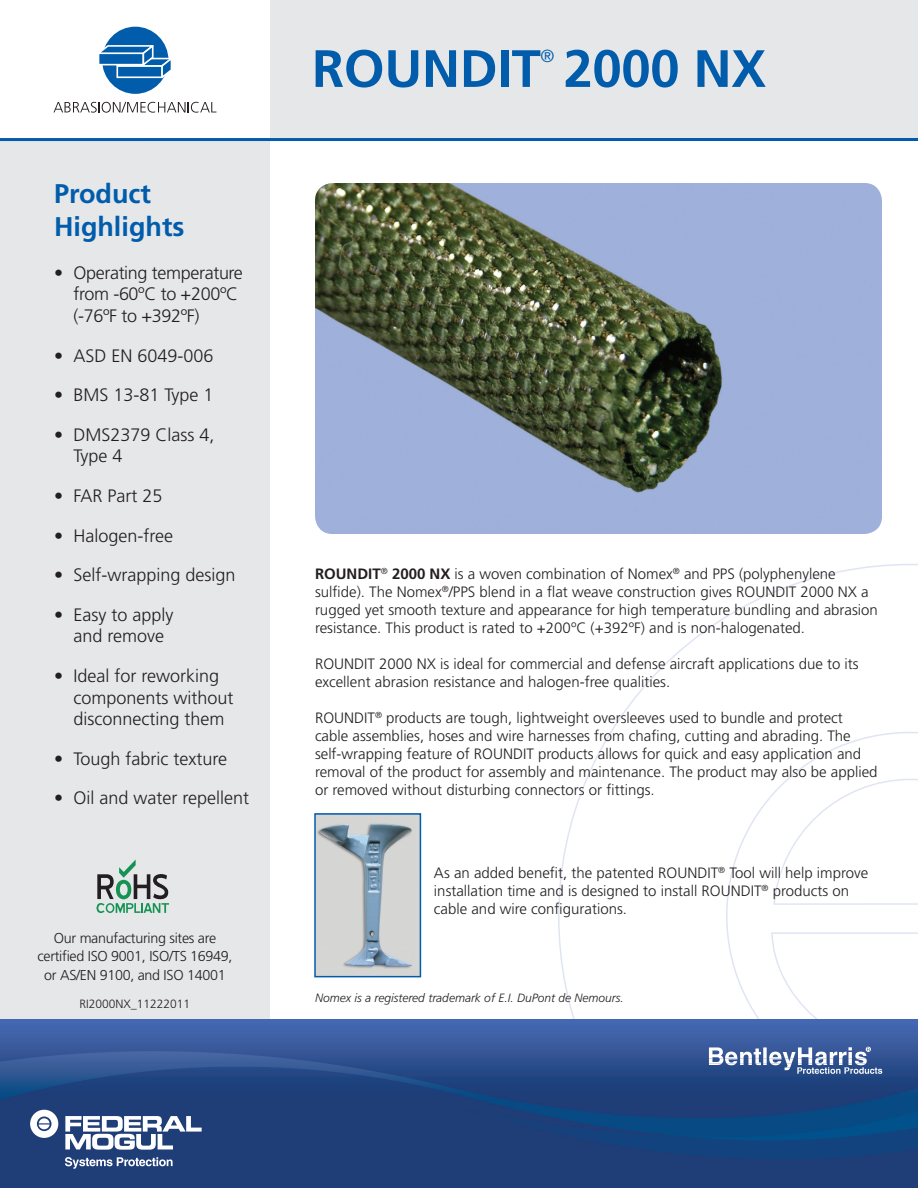
<style>
.page{position:relative;width:918px;height:1188px;background:#fff}
.page>*{position:absolute;margin:0;border:0;box-sizing:border-box;transform-origin:0 0}
.Product_Name{font:700 52.5px "Frutiger";letter-spacing:-.005em;color:#015dab}
.Sidebar_Head{font:700 27px "Frutiger";color:#015dab}
.Sidebar_Bullet{font:300 18px/21.6px "Frutiger";color:#231f20}
.Sidebar_Bullet-2{font:300 18px/21.6px "Frutiger";letter-spacing:-.02em;color:#231f20}
.Product_Name-2{font:300 17.55px "Frutiger";color:#015dab}
.Body{font:300 15px/18px "Frutiger";color:#231f20}
.t1{font:300 14.25px/18.3px "Frutiger";letter-spacing:-.02em;color:#231f20;text-align:center}
.Body-2{font:italic 300 12px "Frutiger";color:#231f20}
.Body-3{font:300 12px "Frutiger";color:#231f20}
.s1{font-weight:700}
</style>
<div class="page">
<svg style="left:557px;top:564px;width:361px;height:456px"></svg>
<div style="left:0;top:140px;width:270px;height:888px;background:#e6e7e9"></div>
<div style="left:270px;top:0;width:648px;height:140px;background:#e6e7e9"></div>
<hr style="left:0;top:138px;width:918px;height:3px;background:#015dab">
<img style="left:0;top:1020px;width:918px;height:168px">
<svg style="left:30px;top:1110px;width:28px;height:28px"></svg>
<svg style="left:65px;top:1116px;width:137px;height:34px"></svg>
<svg style="left:65px;top:1157px;width:108px;height:12px"></svg>
<svg style="left:709px;top:778px;width:209px;height:296px"></svg>
<img style="left:315px;top:183px;width:567px;height:351px">
<div style="left:102px;top:27px;width:66px;height:67px;background:#015dab;border-radius:50%"></div>
<svg style="left:99px;top:43px;width:72px;height:37px"></svg>
<svg style="left:54px;top:102px;width:162px;height:11px"></svg>
<img style="left:317px;top:816px;width:101px;height:158px">
<div style="left:314px;top:813px;width:107px;height:164px;border:2px solid #015dab"></div>
<svg style="left:96px;top:860px;width:73px;height:53px"></svg>
<p class="Sidebar_Head" style="left:54px;top:178px;width:99px">Product</p>
<p class="Sidebar_Head" style="left:54px;top:210px;width:132px">Highlights</p>
<p class="Sidebar_Bullet-2" style="left:74px;top:262px;width:171px;text-indent:-20px">• Operating temperature from -60ºC to +200ºC (-76ºF to +392ºF)</p>
<p class="Sidebar_Bullet" style="left:54px;top:345px;width:161px">• ASD EN 6049-006</p>
<p class="Sidebar_Bullet" style="left:54px;top:385px;width:161px">• BMS 13-81 Type 1</p>
<p class="Sidebar_Bullet" style="left:74px;top:424px;width:143px;text-indent:-20px">• DMS2379 Class 4,<br>Type 4</p>
<p class="Sidebar_Bullet" style="left:54px;top:485px;width:110px">• FAR Part 25</p>
<p class="Sidebar_Bullet" style="left:54px;top:525px;width:121px">• Halogen-free</p>
<p class="Sidebar_Bullet" style="left:54px;top:565px;width:183px">• Self-wrapping design</p>
<p class="Sidebar_Bullet" style="left:54px;top:604px;width:121px;text-align:center">• Easy to apply and remove</p>
<p class="Sidebar_Bullet" style="left:74px;top:665px;width:162px;text-indent:-20px">• Ideal for reworking components without disconnecting them</p>
<p class="Sidebar_Bullet" style="left:54px;top:748px;width:175px">• Tough fabric texture</p>
<p class="Sidebar_Bullet" style="left:54px;top:788px;width:197px">• Oil and water repellent</p>
<p class="Product_Name-2" style="left:541px;top:46px;width:15px">®</p>
<p class="Product_Name" style="left:312px;top:38px;width:456px">ROUNDIT 2000 NX</p>
<p class="Body" style="left:315px;top:565px;width:564px"><span class="s1">ROUNDIT</span><sup>®</sup> <span class="s1">2000 NX</span> is a woven combination of Nomex<sup>®</sup> and PPS (polyphenylene sulfide). The Nomex<sup>®</sup>/PPS blend in a flat weave construction gives ROUNDIT 2000 NX a rugged yet smooth texture and appearance for high temperature bundling and abrasion resistance. This product is rated to +200ºC (+392ºF) and is non-halogenated.</p>
<p class="Body" style="left:315px;top:655px;width:545px">ROUNDIT 2000 NX is ideal for commercial and defense aircraft applications due to its excellent abrasion resistance and halogen-free qualities.</p>
<p class="Body" style="left:315px;top:709px;width:564px">ROUNDIT<sup>®</sup> products are tough, lightweight oversleeves used to bundle and protect cable assemblies, hoses and wire harnesses from chafing, cutting and abrading. The self-wrapping feature of ROUNDIT products allows for quick and easy application and removal of the product for assembly and maintenance. The product may also be applied or removed without disturbing connectors or fittings.</p>
<p class="Body" style="left:434px;top:864px;width:436px">As an added benefit, the patented ROUNDIT<sup>®</sup> Tool will help improve installation time and is designed to install ROUNDIT<sup>®</sup> products on cable and wire configurations.</p>
<p class="t1" style="left:37px;top:929px;width:197px">Our manufacturing sites are certified ISO 9001, ISO/TS 16949, or AS/EN 9100, and ISO 14001</p>
<p class="Body-3" style="left:79px;top:997px;width:112px">RI2000NX_11222011</p>
<p class="Body-2" style="left:315px;top:991px;width:310px">Nomex is a registered trademark of E.I. DuPont de Nemours.</p>
</div>
